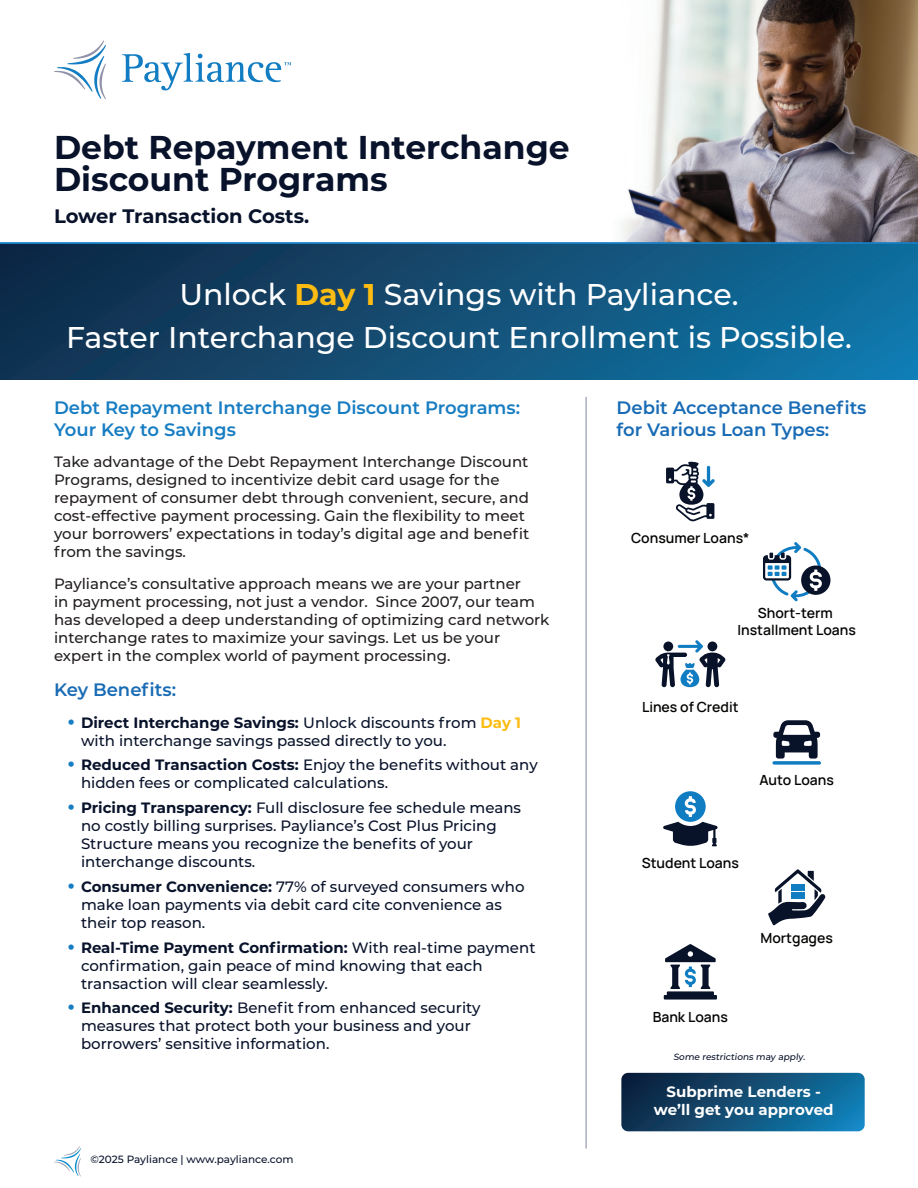
<style>
.page{position:relative;width:918px;height:1188px;background:#fff}
.page>*{position:absolute;margin:0;border:0;box-sizing:border-box;transform-origin:0 0}
.t1{font:700 33px/31.5px "Montserrat";color:#08122a}
.t2{font:500 30px/43.5px "Montserrat";color:#fff;text-align:center}
.t3{font:700 19.5px "Montserrat";color:#08122a}
.t4{font:600 18px/21.6px "Montserrat";color:#177dc2}
.t5{font:600 18px/21.6px "Montserrat";color:#186bb5}
.t6{font:500 15px/18px "Montserrat";color:#08122a}
.t7{font:500 15px/18px "Montserrat";color:#231f20}
.t8{font:700 15px/18px "Montserrat";color:#fff;text-align:center}
.t9{font:200 13.95px/16.8px "Manrope";color:#040503;text-align:center}
.t10{font:500 10.5px "Montserrat";color:#08122a}
.t11{font:500 9px "Montserrat";color:#08122a}
.s1{font-weight:700;color:#fdbc12}
.s2{font-weight:700;font-size:21px;color:#177dc2}
.s3{font-weight:700}
</style>
<div class="page">
<svg style="left:54px;top:41px;width:52px;height:58px"></svg>
<svg style="left:122px;top:53px;width:169px;height:38px"></svg>
<svg style="left:54px;top:1146px;width:27px;height:31px"></svg>
<img style="left:622px;top:0;width:296px;height:242px">
<hr style="left:0;top:242px;width:918px;height:3px;background:#177dc2">
<svg style="left:666px;top:461px;width:49px;height:60px"></svg>
<div style="left:801px;top:566px;width:29px;height:29px;background:#081229;border-radius:50%"></div>
<svg style="left:763px;top:542px;width:59px;height:59px"></svg>
<svg style="left:655px;top:640px;width:71px;height:47px"></svg>
<svg style="left:773px;top:720px;width:47px;height:39px"></svg>
<svg style="left:773px;top:761px;width:48px;height:4px"></svg>
<svg style="left:663px;top:791px;width:55px;height:55px"></svg>
<svg style="left:768px;top:869px;width:58px;height:56px"></svg>
<svg style="left:664px;top:944px;width:53px;height:56px"></svg>
<hr style="left:586px;top:397px;width:1px;height:752px;background:#9094a8">
<div style="left:0;top:244px;width:918px;height:135px;background:linear-gradient(to right,#122a47,#1174a6)"></div>
<svg style="left:621px;top:1073px;width:244px;height:58px;background:#125078"></svg>
<h1 class="t1" style="left:54px;top:130px;width:517px">Debt Repayment Interchange<br>Discount Programs</h1>
<h3 class="t3" style="left:54px;top:202px;width:257px">Lower Transaction Costs.</h3>
<h2 class="t2" style="left:66px;top:271px;width:787px">Unlock <span class="s1">Day 1</span> Savings with Payliance.<br>Faster Interchange Discount Enrollment is Possible.</h2>
<p class="t4" style="left:54px;top:396px;width:468px">Debt Repayment Interchange Discount Programs:<br>Your Key to Savings</p>
<p class="t7" style="left:54px;top:452px;width:477px">Take advantage of the Debt Repayment Interchange Discount Programs, designed to incentivize debit card usage for the repayment of consumer debt through convenient, secure, and cost-effective payment processing. Gain the flexibility to meet your borrowers’ expectations in today’s digital age and benefit from the savings.</p>
<p class="t7" style="left:54px;top:574px;width:497px">Payliance’s consultative approach means we are your partner<br>in payment processing, not just a vendor. Since 2007, our team has developed a deep understanding of optimizing card network interchange rates to maximize your savings. Let us be your expert in the complex world of payment processing.</p>
<p class="t5" style="left:54px;top:678px;width:124px">Key Benefits:</p>
<p class="t6" style="left:81px;top:713px;width:442px;text-indent:-14px"><span class="s2">•</span> <span class="s3">Direct Interchange Savings:</span> Unlock discounts from <span class="s1">Day 1 </span>with interchange savings passed directly to you.</p>
<p class="t6" style="left:81px;top:755px;width:458px;text-indent:-14px"><span class="s2">•</span> <span class="s3">Reduced Transaction Costs:</span> Enjoy the benefits without any hidden fees or complicated calculations.</p>
<p class="t6" style="left:81px;top:798px;width:442px;text-indent:-14px"><span class="s2">•</span> <span class="s3">Pricing Transparency:</span> Full disclosure fee schedule means no costly billing surprises. Payliance’s Cost Plus Pricing Structure means you recognize the benefits of your interchange discounts.</p>
<p class="t6" style="left:81px;top:877px;width:445px;text-indent:-14px"><span class="s2">•</span> <span class="s3">Consumer Convenience:</span> 77% of surveyed consumers who make loan payments via debit card cite convenience as their top reason.</p>
<p class="t6" style="left:81px;top:938px;width:456px;text-indent:-14px"><span class="s2">•</span> <span class="s3">Real-Time Payment Confirmation:</span> With real-time payment confirmation, gain peace of mind knowing that each transaction will clear seamlessly.</p>
<p class="t6" style="left:81px;top:998px;width:401px;text-indent:-14px"><span class="s2">•</span> <span class="s3">Enhanced Security:</span> Benefit from enhanced security measures that protect both your business and your borrowers’ sensitive information.</p>
<p class="t10" style="left:91px;top:1152px;width:205px">©2025 Payliance | www.payliance.com</p>
<p class="t5" style="left:617px;top:396px;width:251px">Debit Acceptance Benefits for Various Loan Types:</p>
<p class="t9" style="left:631px;top:529px;width:120px">Consumer Loans*</p>
<p class="t9" style="left:737px;top:604px;width:120px">Short-term<br>Installment Loans</p>
<p class="t9" style="left:642px;top:698px;width:98px">Lines of Credit</p>
<p class="t9" style="left:759px;top:771px;width:76px">Auto Loans</p>
<p class="t9" style="left:642px;top:854px;width:99px">Student Loans</p>
<p class="t9" style="left:653px;top:1008px;width:77px">Bank Loans</p>
<p class="t9" style="left:760px;top:929px;width:74px">Mortgages</p>
<p class="t11" style="left:673px;top:1051px;width:135px">Some restrictions may apply.</p>
<p class="t8" style="left:654px;top:1082px;width:181px">Subprime Lenders - we’ll get you approved</p>
</div>
